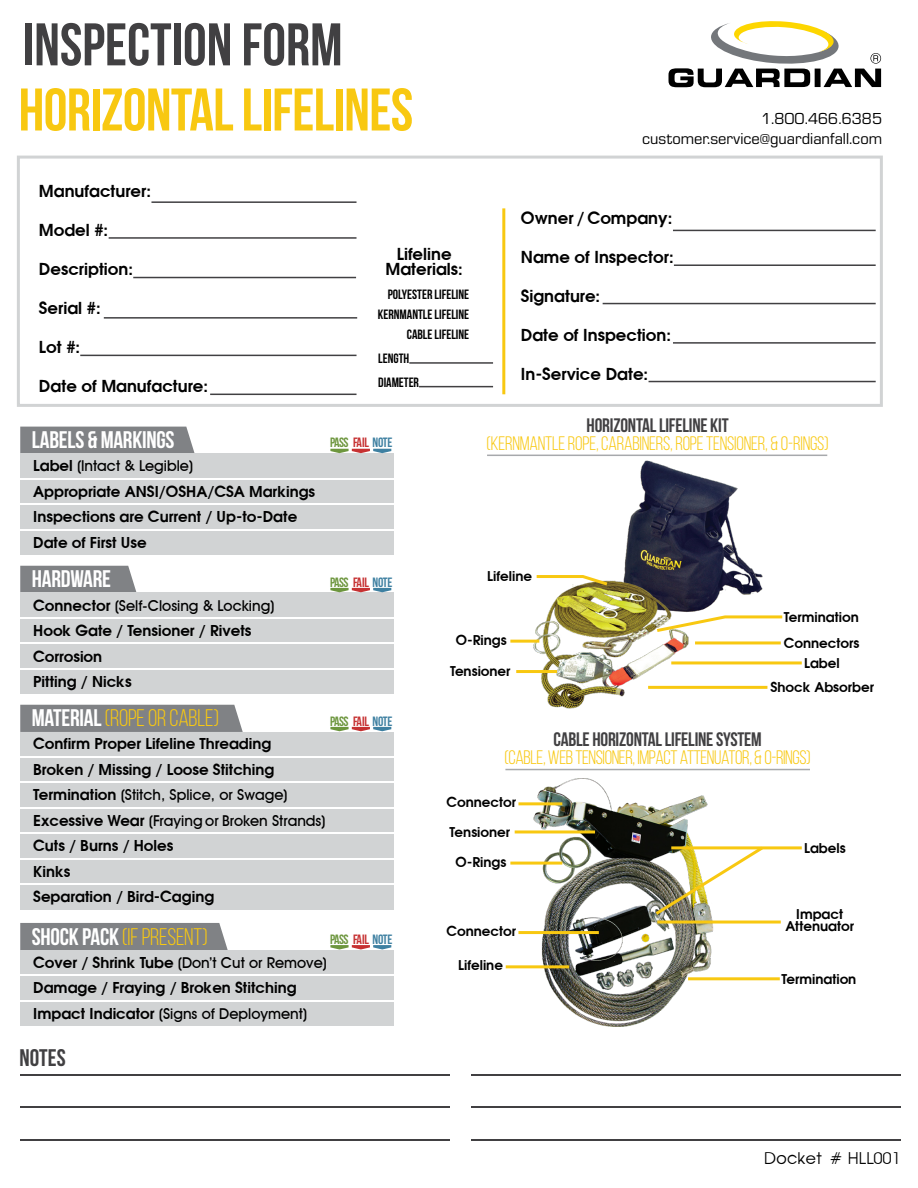
<style>
.page{position:relative;width:918px;height:1188px;background:#fff}
.page>*{position:absolute;margin:0;border:0;box-sizing:border-box;transform-origin:0 0}
.t1{font:700 60px "Bebas Neue";letter-spacing:-.01em;color:#f8c811}
.t2{font:60px "Bebas Neue";color:#414042}
.t3{font:24px "Bebas Neue";letter-spacing:-.01em;color:#f8c811}
.t4{font:700 24px "Bebas Neue";letter-spacing:-.01em;color:#fff}
.t5{font:700 24px "Bebas Neue";color:#414042}
.t6{font:19.5px "Bebas Neue";letter-spacing:-.01em;color:#f8c811}
.t7{font:700 19.5px "Bebas Neue";letter-spacing:-.01em;color:#414042}
.t8{font:100 18px "Avant Garde";color:#000}
.t9{font:600 16.5px/15px "Avant Garde";color:#000;text-align:center}
.t10{font:16.5px/19.8px "Eurostile";color:#000;text-align:right}
.t11{font:600 15px/25.5px "Avant Garde";color:#000}
.t12{font:500 15px/25.5px "Avant Garde IT Cby BT";color:#000}
.t13{font:600 13.5px/12px "Avant Garde";color:#000;text-align:center}
.t14{font:13.5px/20px "Bebas Neue";color:#000;text-align:right}
.t15{font:13.5px "Bebas Neue";letter-spacing:-.03em;color:#6d963e}
.s1{font-family:"Avant Garde";font-weight:600}
.s2{color:#c63132}
.s3{color:#3e80a1}
.s4{font-weight:700;color:#fff}
</style>
<div class="page">
<img style="left:528px;top:460px;width:240px;height:249px">
<img style="left:531px;top:778px;width:191px;height:249px">
<svg style="left:20px;top:566px;width:117px;height:27px;background:#888a8c"></svg>
<div style="left:20px;top:923px;width:208px;height:27px;background:#808285"></div>
<svg style="left:20px;top:427px;width:175px;height:27px;background:#86888b"></svg>
<div style="left:20px;top:705px;width:223px;height:27px;background:#808285"></div>
<div style="left:20px;top:593px;width:374px;height:101px;background:#d1d3d4"></div>
<div style="left:20px;top:950px;width:374px;height:75px;background:#d1d3d4"></div>
<div style="left:20px;top:454px;width:374px;height:101px;background:#d1d3d4"></div>
<div style="left:20px;top:732px;width:374px;height:177px;background:#d1d3d4"></div>
<hr style="left:17px;top:617px;width:380px;height:1px;background:#fff">
<hr style="left:17px;top:974px;width:380px;height:2px;background:#fff">
<hr style="left:17px;top:478px;width:380px;height:1px;background:#fff">
<hr style="left:17px;top:756px;width:380px;height:1px;background:#fff">
<hr style="left:17px;top:643px;width:380px;height:1px;background:#fff">
<hr style="left:17px;top:1000px;width:380px;height:1px;background:#fff">
<hr style="left:17px;top:503px;width:380px;height:2px;background:#fff">
<hr style="left:17px;top:529px;width:380px;height:1px;background:#fff">
<hr style="left:17px;top:782px;width:380px;height:1px;background:#fff">
<hr style="left:17px;top:668px;width:380px;height:2px;background:#fff">
<hr style="left:17px;top:807px;width:380px;height:2px;background:#fff">
<hr style="left:17px;top:833px;width:380px;height:1px;background:#fff">
<hr style="left:17px;top:858px;width:380px;height:1px;background:#fff">
<hr style="left:17px;top:883px;width:380px;height:2px;background:#fff">
<svg style="left:330px;top:588px;width:61px;height:4px"></svg>
<svg style="left:330px;top:945px;width:61px;height:5px"></svg>
<svg style="left:330px;top:449px;width:61px;height:4px"></svg>
<svg style="left:330px;top:727px;width:61px;height:4px"></svg>
<hr style="left:20px;top:1074px;width:430px;height:2px;background:#414042">
<hr style="left:471px;top:1074px;width:430px;height:2px;background:#414042">
<hr style="left:20px;top:1107px;width:430px;height:1px;background:#414042">
<hr style="left:471px;top:1107px;width:430px;height:1px;background:#414042">
<hr style="left:20px;top:1140px;width:430px;height:1px;background:#414042">
<hr style="left:471px;top:1140px;width:430px;height:1px;background:#414042">
<hr style="left:487px;top:455px;width:340px;height:1px;background:#a7a9ac">
<hr style="left:505px;top:769px;width:305px;height:1px;background:#a7a9ac">
<hr style="left:671px;top:661px;width:131px;height:3px;background:#f8c811">
<hr style="left:671px;top:846px;width:131px;height:3px;background:#f8c811">
<hr style="left:695px;top:641px;width:86px;height:3px;background:#f8c811">
<hr style="left:657px;top:921px;width:124px;height:3px;background:#f8c811">
<svg style="left:654px;top:614px;width:129px;height:20px"></svg>
<hr style="left:688px;top:977px;width:92px;height:3px;background:#f8c811">
<hr style="left:648px;top:686px;width:119px;height:3px;background:#f8c811">
<hr style="left:516px;top:670px;width:41px;height:3px;background:#f8c811">
<hr style="left:515px;top:830px;width:80px;height:3px;background:#f8c811">
<hr style="left:506px;top:965px;width:63px;height:3px;background:#f8c811">
<hr style="left:518px;top:931px;width:81px;height:3px;background:#f8c811">
<hr style="left:518px;top:802px;width:44px;height:3px;background:#f8c811">
<hr style="left:510px;top:640px;width:29px;height:3px;background:#f8c811">
<hr style="left:510px;top:862px;width:52px;height:3px;background:#f8c811">
<svg style="left:534px;top:574px;width:77px;height:14px"></svg>
<hr style="left:409px;top:362px;width:84px;height:2px;background:#414042">
<hr style="left:419px;top:386px;width:74px;height:1px;background:#414042">
<img style="left:652px;top:844px;width:114px;height:74px">
<div style="left:17px;top:156px;width:866px;height:251px;border:3px solid #d1d3d4"></div>
<hr style="left:502px;top:208px;width:3px;height:186px;background:#f8c811">
<hr style="left:133px;top:277px;width:223px;height:1px;background:#414042">
<hr style="left:151px;top:201px;width:206px;height:2px;background:#414042">
<hr style="left:674px;top:264px;width:202px;height:2px;background:#414042">
<hr style="left:673px;top:230px;width:203px;height:1px;background:#414042">
<hr style="left:104px;top:317px;width:253px;height:2px;background:#414042">
<hr style="left:109px;top:237px;width:248px;height:2px;background:#414042">
<hr style="left:603px;top:303px;width:273px;height:1px;background:#414042">
<hr style="left:80px;top:355px;width:277px;height:1px;background:#414042">
<hr style="left:673px;top:342px;width:203px;height:2px;background:#414042">
<hr style="left:210px;top:394px;width:147px;height:1px;background:#414042">
<hr style="left:649px;top:381px;width:227px;height:1px;background:#414042">
<svg style="left:669px;top:21px;width:212px;height:66px"></svg>
<h1 class="t2" style="left:23px;top:12px;width:321px">INSPECTION FORM</h1>
<h1 class="t1" style="left:19px;top:77px;width:396px">HORIZONTAL LIFELINES</h1>
<p class="t9" style="left:39px;top:183px;width:114px">Manufacturer:</p>
<p class="t9" style="left:39px;top:222px;width:71px">Model #:</p>
<p class="t9" style="left:39px;top:261px;width:96px">Description:</p>
<p class="t9" style="left:39px;top:300px;width:63px">Serial #:</p>
<p class="t9" style="left:39px;top:339px;width:43px">Lot #:</p>
<p class="t9" style="left:39px;top:378px;width:171px">Date of Manufacture:</p>
<h2 class="t4" style="left:32px;top:427px;width:144px">LABELS &amp; MARKINGS</h2>
<p class="t12" style="left:33px;top:453px;width:162px"><span class="s1">Label</span> (Intact &amp; Legible)</p>
<p class="t11" style="left:33px;top:478px;width:284px">Appropriate ANSI/OSHA/CSA Markings<br>Inspections are Current / Up-to-Date<br>Date of First Use</p>
<h2 class="t4" style="left:32px;top:566px;width:81px">HARDWARE</h2>
<p class="t9" style="left:386px;top:246px;width:79px">Lifeline<br>Materials:</p>
<p class="t14" style="left:378px;top:284px;width:93px">POLYESTER LIFELINE<br>KERNMANTLE LIFELINE<br>CABLE LIFELINE</p>
<p class="t14" style="left:378px;top:346px;width:42px;line-height:23.7px;text-align:left">LENGTH<br>DIAMETER</p>
<p class="t15" style="left:330px;top:435px;width:64px">PASS <span class="s2">FAIL</span> <span class="s3">NOTE</span></p>
<p class="t15" style="left:330px;top:574px;width:64px">PASS <span class="s2">FAIL</span> <span class="s3">NOTE</span></p>
<p class="t10" style="left:642px;top:108px;width:241px">1.800.466.6385 customer.service@guardianfall.com</p>
<p class="t9" style="left:521px;top:211px;width:153px">Owner / Company:</p>
<p class="t9" style="left:521px;top:250px;width:154px">Name of Inspector:</p>
<p class="t9" style="left:521px;top:289px;width:81px">Signature:</p>
<p class="t9" style="left:521px;top:328px;width:152px">Date of Inspection:</p>
<p class="t9" style="left:521px;top:367px;width:129px">In-Service Date:</p>
<h3 class="t7" style="left:587px;top:415px;width:144px">HORIZONTAL LIFELINE KIT</h3>
<h3 class="t6" style="left:486px;top:433px;width:344px">(KERNMANTLE ROPE, CARABINERS, ROPE TENSIONER, &amp; O-RINGS)</h3>
<p class="t13" style="left:487px;top:570px;width:46px">Lifeline</p>
<p class="t12" style="left:33px;top:592px;width:243px"><span class="s1">Connector</span> (Self-Closing &amp; Locking)</p>
<p class="t11" style="left:33px;top:617px;width:220px">Hook Gate / Tensioner / Rivets<br>Corrosion<br>Pitting / Nicks</p>
<h2 class="t3" style="left:32px;top:705px;width:189px"><span class="s4">MATERIAL</span> (ROPE OR CABLE)</h2>
<p class="t15" style="left:330px;top:713px;width:64px">PASS <span class="s2">FAIL</span> <span class="s3">NOTE</span></p>
<p class="t11" style="left:33px;top:731px;width:243px">Confirm Proper Lifeline Threading<br>Broken / Missing / Loose Stitching</p>
<p class="t12" style="left:33px;top:782px;width:294px"><span class="s1">Termination</span> (Stitch, Splice, or Swage)<br><span class="s1">Excessive Wear</span> (Fraying or Broken Strands)</p>
<p class="t11" style="left:33px;top:833px;width:183px">Cuts / Burns / Holes<br>Kinks<br>Separation / Bird-Caging</p>
<h2 class="t3" style="left:32px;top:924px;width:177px"><span class="s4">SHOCK PACK</span> (IF PRESENT)</h2>
<p class="t15" style="left:330px;top:932px;width:64px">PASS <span class="s2">FAIL</span> <span class="s3">NOTE</span></p>
<p class="t12" style="left:33px;top:949px;width:295px"><span class="s1">Cover / Shrink Tube</span> (Don’t Cut or Remove)</p>
<p class="t11" style="left:33px;top:975px;width:265px">Damage / Fraying / Broken Stitching</p>
<p class="t12" style="left:33px;top:1000px;width:276px"><span class="s1">Impact Indicator</span> (Signs of Deployment)</p>
<h2 class="t5" style="left:20px;top:1044px;width:48px">NOTES</h2>
<p class="t13" style="left:456px;top:633px;width:53px">O-Rings</p>
<p class="t13" style="left:450px;top:665px;width:62px">Tensioner</p>
<p class="t13" style="left:784px;top:611px;width:76px">Termination</p>
<p class="t13" style="left:784px;top:637px;width:77px">Connectors</p>
<p class="t13" style="left:804px;top:657px;width:37px">Label</p>
<p class="t13" style="left:770px;top:681px;width:105px">Shock Absorber</p>
<h3 class="t7" style="left:553px;top:729px;width:210px">CABLE HORIZONTAL LIFELINE SYSTEM</h3>
<h3 class="t6" style="left:504px;top:747px;width:308px">(CABLE, WEB TENSIONER, IMPACT ATTENUATOR, &amp; O-RINGS)</h3>
<p class="t13" style="left:446px;top:796px;width:71px">Connector</p>
<p class="t13" style="left:450px;top:825px;width:62px">Tensioner</p>
<p class="t13" style="left:455px;top:855px;width:53px">O-Rings</p>
<p class="t13" style="left:446px;top:925px;width:71px">Connector</p>
<p class="t13" style="left:458px;top:959px;width:46px">Lifeline</p>
<p class="t13" style="left:804px;top:842px;width:43px">Labels</p>
<p class="t13" style="left:785px;top:908px;width:70px">Impact<br>Attenuator</p>
<p class="t13" style="left:781px;top:973px;width:76px">Termination</p>
<p class="t8" style="left:764px;top:1151px;width:138px">Docket # HLL001</p>
</div>
